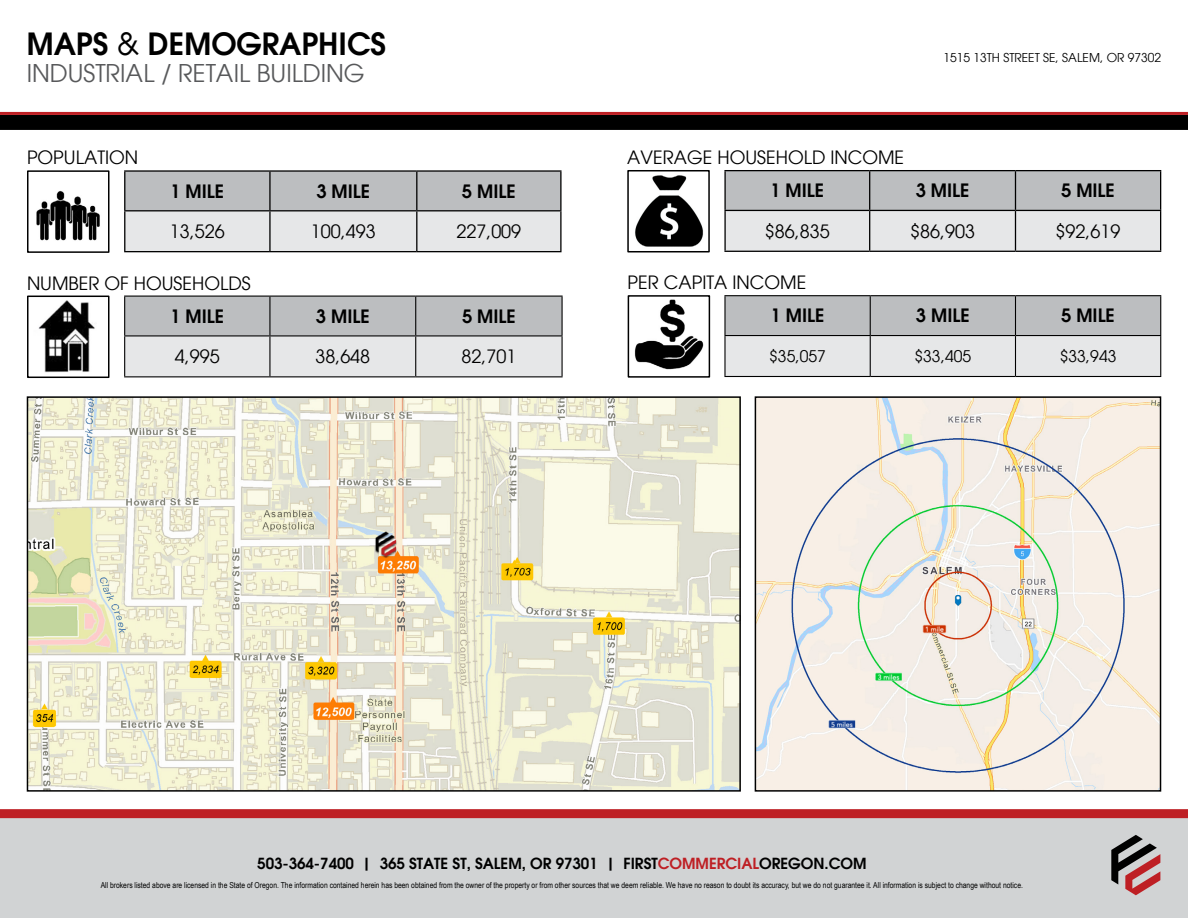
<style>
.page{position:relative;width:1188px;height:918px;background:#fff}
.page>*{position:absolute;margin:0;border:0;box-sizing:border-box;transform-origin:0 0}
.t1{font:600 30px "Avant Garde";color:#000}
.t2{font:24px "Avant Garde";color:#58595b}
.t3{font:18px "Avant Garde";color:#000}
.t4{font:600 18px "Avant Garde";color:#000}
.t5{font:15.75px "Avant Garde";color:#000}
.t6{font:600 15px "Avant Garde";color:#000}
.t7{font:12px "Avant Garde";color:#000}
.t8{font:8.25px "Arial Narrow";color:#000}
.s1{font-weight:400}
.s2{color:#be1f24}
</style>
<div class="page">
<div style="left:1px;top:818px;width:1187px;height:100px;background:#d1d3d4"></div>
<div style="left:0;top:115px;width:1188px;height:15px;background:#000"></div>
<hr style="left:0;top:112px;width:1188px;height:3px;background:#be1f24">
<div style="left:0;top:809px;width:1188px;height:9px;background:#be1f24"></div>
<svg style="left:1111px;top:835px;width:49px;height:60px"></svg>
<svg style="left:125px;top:172px;width:435px;height:79px;background:#cecfd1"></svg>
<hr style="left:124px;top:172px;width:1px;height:38px;background:#000">
<hr style="left:269px;top:172px;width:2px;height:38px;background:#000">
<hr style="left:416px;top:172px;width:1px;height:38px;background:#000">
<hr style="left:124px;top:210px;width:146px;height:1px;background:#000">
<hr style="left:124px;top:211px;width:1px;height:40px;background:#000">
<hr style="left:270px;top:210px;width:147px;height:1px;background:#000">
<hr style="left:269px;top:211px;width:2px;height:40px;background:#000">
<hr style="left:417px;top:210px;width:145px;height:1px;background:#000">
<hr style="left:416px;top:211px;width:1px;height:40px;background:#000">
<hr style="left:124px;top:251px;width:146px;height:1px;background:#000">
<hr style="left:270px;top:251px;width:147px;height:1px;background:#000">
<hr style="left:417px;top:251px;width:145px;height:1px;background:#000">
<hr style="left:124px;top:170px;width:146px;height:2px;background:#000">
<hr style="left:270px;top:170px;width:147px;height:2px;background:#000">
<hr style="left:417px;top:170px;width:145px;height:2px;background:#000">
<hr style="left:560px;top:172px;width:2px;height:38px;background:#000">
<hr style="left:560px;top:211px;width:2px;height:40px;background:#000">
<img style="left:30px;top:399px;width:708px;height:390px">
<div style="left:27px;top:396px;width:714px;height:396px;border:2px solid #000"></div>
<svg style="left:125px;top:297px;width:437px;height:79px;background:#cfd0d2"></svg>
<hr style="left:124px;top:297px;width:1px;height:38px;background:#000">
<hr style="left:269px;top:297px;width:1px;height:38px;background:#000">
<hr style="left:415px;top:297px;width:1px;height:38px;background:#000">
<hr style="left:124px;top:335px;width:146px;height:1px;background:#000">
<hr style="left:124px;top:336px;width:1px;height:40px;background:#000">
<hr style="left:270px;top:335px;width:146px;height:1px;background:#000">
<hr style="left:269px;top:336px;width:1px;height:40px;background:#000">
<hr style="left:416px;top:335px;width:147px;height:1px;background:#000">
<hr style="left:415px;top:336px;width:1px;height:40px;background:#000">
<hr style="left:124px;top:376px;width:146px;height:1px;background:#000">
<hr style="left:270px;top:376px;width:146px;height:1px;background:#000">
<hr style="left:416px;top:376px;width:147px;height:1px;background:#000">
<hr style="left:124px;top:296px;width:146px;height:1px;background:#000">
<hr style="left:270px;top:296px;width:146px;height:1px;background:#000">
<hr style="left:416px;top:296px;width:147px;height:1px;background:#000">
<hr style="left:562px;top:297px;width:1px;height:38px;background:#000">
<hr style="left:562px;top:336px;width:1px;height:40px;background:#000">
<img style="left:36px;top:190px;width:64px;height:51px">
<div style="left:27px;top:170px;width:83px;height:83px;border:2px solid #000"></div>
<img style="left:38px;top:300px;width:57px;height:73px">
<div style="left:27px;top:296px;width:83px;height:82px;border:2px solid #000"></div>
<img style="left:635px;top:175px;width:68px;height:72px">
<div style="left:627px;top:170px;width:83px;height:82px;border:2px solid #000"></div>
<img style="left:634px;top:299px;width:70px;height:71px">
<div style="left:628px;top:295px;width:82px;height:83px;border:2px solid #000"></div>
<svg style="left:726px;top:171px;width:434px;height:80px;background:#cdced0"></svg>
<hr style="left:724px;top:171px;width:2px;height:39px;background:#000">
<hr style="left:869px;top:171px;width:1px;height:39px;background:#000">
<hr style="left:1015px;top:171px;width:1px;height:39px;background:#000">
<hr style="left:724px;top:210px;width:146px;height:1px;background:#000">
<hr style="left:724px;top:211px;width:2px;height:40px;background:#000">
<hr style="left:870px;top:210px;width:145px;height:1px;background:#000">
<hr style="left:869px;top:211px;width:1px;height:40px;background:#000">
<hr style="left:1016px;top:210px;width:145px;height:1px;background:#000">
<hr style="left:1015px;top:211px;width:1px;height:40px;background:#000">
<hr style="left:724px;top:170px;width:146px;height:1px;background:#000">
<hr style="left:870px;top:170px;width:145px;height:1px;background:#000">
<hr style="left:1016px;top:170px;width:145px;height:1px;background:#000">
<hr style="left:1160px;top:171px;width:1px;height:39px;background:#000">
<hr style="left:1160px;top:211px;width:1px;height:40px;background:#000">
<hr style="left:724px;top:251px;width:146px;height:1px;background:#000">
<hr style="left:870px;top:251px;width:145px;height:1px;background:#000">
<hr style="left:1016px;top:251px;width:145px;height:1px;background:#000">
<svg style="left:726px;top:296px;width:434px;height:80px;background:#cfd0d2"></svg>
<hr style="left:724px;top:296px;width:2px;height:39px;background:#000">
<hr style="left:870px;top:296px;width:1px;height:39px;background:#000">
<hr style="left:1015px;top:296px;width:1px;height:39px;background:#000">
<hr style="left:724px;top:335px;width:146px;height:1px;background:#000">
<hr style="left:724px;top:336px;width:2px;height:40px;background:#000">
<hr style="left:870px;top:335px;width:145px;height:1px;background:#000">
<hr style="left:870px;top:336px;width:1px;height:40px;background:#000">
<hr style="left:1016px;top:335px;width:145px;height:1px;background:#000">
<hr style="left:1015px;top:336px;width:1px;height:40px;background:#000">
<hr style="left:724px;top:376px;width:146px;height:1px;background:#000">
<hr style="left:870px;top:376px;width:145px;height:1px;background:#000">
<hr style="left:1016px;top:376px;width:145px;height:1px;background:#000">
<hr style="left:724px;top:295px;width:146px;height:1px;background:#000">
<hr style="left:870px;top:295px;width:145px;height:1px;background:#000">
<hr style="left:1016px;top:295px;width:145px;height:1px;background:#000">
<hr style="left:1160px;top:296px;width:1px;height:39px;background:#000">
<hr style="left:1160px;top:336px;width:1px;height:40px;background:#000">
<img style="left:758px;top:399px;width:400px;height:390px">
<div style="left:755px;top:396px;width:406px;height:396px;border:2px solid #000"></div>
<h1 class="t1" style="left:27px;top:25px;width:361px">MAPS <span class="s1">&amp;</span> DEMOGRAPHICS</h1>
<h2 class="t2" style="left:27px;top:59px;width:340px">INDUSTRIAL / RETAIL BUILDING</h2>
<h3 class="t3" style="left:27px;top:147px;width:113px">POPULATION</h3>
<h3 class="t4" style="left:170px;top:179px;width:55px">1 MILE</h3>
<h3 class="t4" style="left:316px;top:179px;width:55px">3 MILE</h3>
<h3 class="t4" style="left:462px;top:179px;width:55px">5 MILE</h3>
<h3 class="t3" style="left:170px;top:221px;width:56px">13,526</h3>
<h3 class="t3" style="left:311px;top:221px;width:66px">100,493</h3>
<h3 class="t3" style="left:456px;top:221px;width:66px">227,009</h3>
<h3 class="t3" style="left:27px;top:272px;width:225px">NUMBER OF HOUSEHOLDS</h3>
<h3 class="t4" style="left:170px;top:304px;width:55px">1 MILE</h3>
<h3 class="t4" style="left:316px;top:304px;width:55px">3 MILE</h3>
<h3 class="t4" style="left:462px;top:304px;width:55px">5 MILE</h3>
<h3 class="t3" style="left:175px;top:346px;width:46px">4,995</h3>
<h3 class="t3" style="left:315px;top:346px;width:56px">38,648</h3>
<h3 class="t3" style="left:461px;top:346px;width:56px">82,701</h3>
<h3 class="t3" style="left:627px;top:147px;width:279px">AVERAGE HOUSEHOLD INCOME</h3>
<h3 class="t7" style="left:944px;top:50px;width:219px">1515 13TH STREET SE, SALEM, OR 97302</h3>
<h3 class="t4" style="left:770px;top:179px;width:55px">1 MILE</h3>
<h3 class="t4" style="left:916px;top:179px;width:55px">3 MILE</h3>
<h3 class="t4" style="left:1061px;top:179px;width:55px">5 MILE</h3>
<h3 class="t3" style="left:765px;top:220px;width:66px">$86,835</h3>
<h3 class="t3" style="left:910px;top:220px;width:66px">$86,903</h3>
<h3 class="t3" style="left:1056px;top:220px;width:66px">$92,619</h3>
<h3 class="t3" style="left:628px;top:272px;width:180px">PER CAPITA INCOME</h3>
<h3 class="t4" style="left:771px;top:304px;width:55px">1 MILE</h3>
<h3 class="t4" style="left:916px;top:304px;width:55px">3 MILE</h3>
<h3 class="t4" style="left:1061px;top:304px;width:55px">5 MILE</h3>
<h3 class="t5" style="left:769px;top:347px;width:58px">$35,057</h3>
<h3 class="t5" style="left:915px;top:347px;width:58px">$33,405</h3>
<h3 class="t5" style="left:1060px;top:347px;width:58px">$33,943</h3>
<h3 class="t6" style="left:257px;top:853px;width:611px">503-364-7400 | 365 STATE ST, SALEM, OR 97301 | FIRST<span class="s2">COMMERCIAL</span>OREGON.COM</h3>
<p class="t8" style="left:101px;top:879px;width:924px">All brokers listed above are licensed in the State of Oregon. The information contained herein has been obtained from the owner of the property or from other sources that we deem reliable. We have no reason to doubt its accuracy, but we do not guarantee it. All information is subject to change without notice.</p>
</div>
